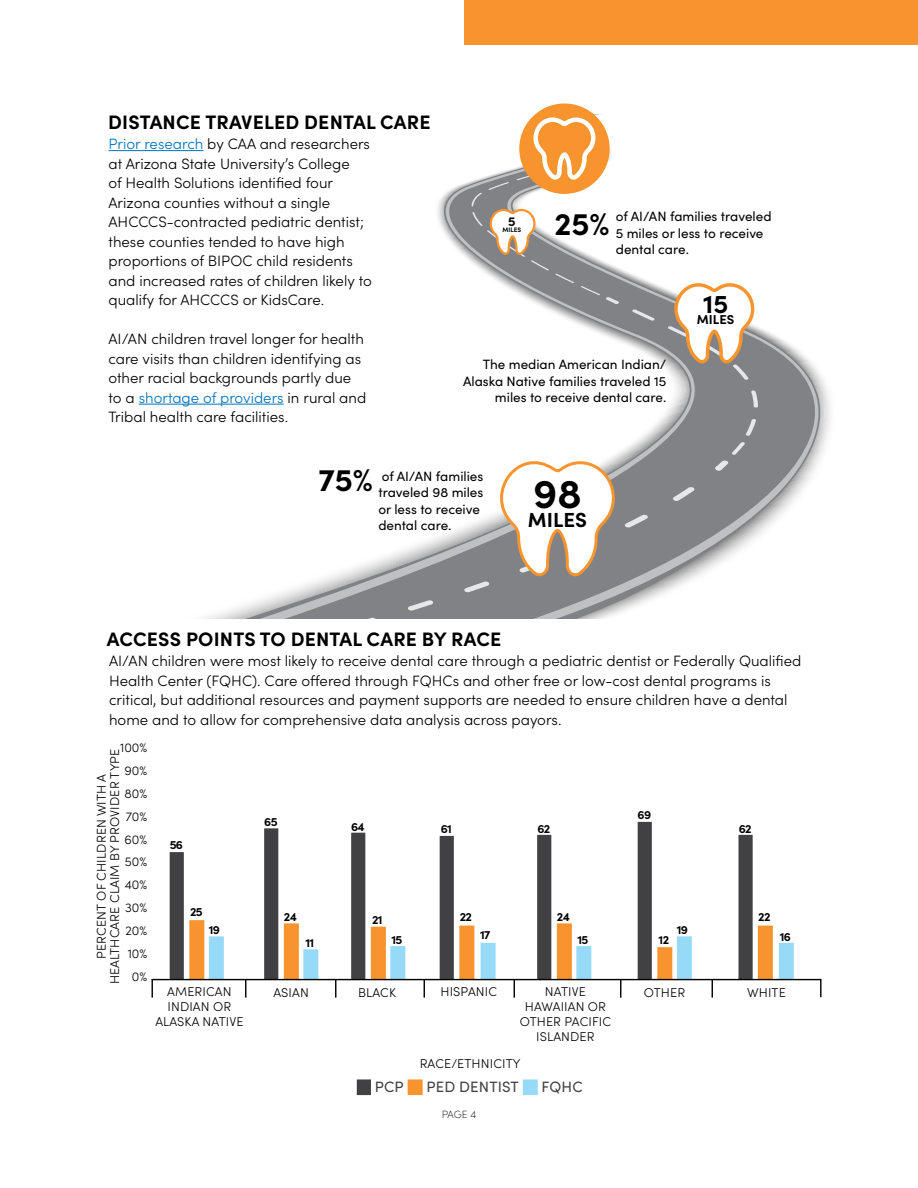
<style>
.page{position:relative;width:918px;height:1188px;background:#fff}
.page>*{position:absolute;margin:0;border:0;box-sizing:border-box;transform-origin:0 0}
.t1{font:700 40.8px "Sofia Pro";color:#000}
.t2{font:700 31.5px "Sofia Pro";color:#000}
.t3{font:700 25.8px "Sofia Pro";color:#000}
.t4{font:700 20.4px "Sofia Pro";color:#000}
.t5{font:700 19.5px "Sofia Pro";letter-spacing:.01em;color:#000}
.t6{font:300 15px/19.5px "Sofia Pro";color:#000}
.t7{font:15px "Sofia Pro";letter-spacing:.01em;color:#414042}
.t8{font:13.5px/16.5px "Sofia Pro";color:#000}
.t9{font:700 12.9px "Sofia Pro";color:#000}
.t10{font:300 12.75px/22.8px "Sofia Pro";letter-spacing:.01em;color:#000;text-align:center}
.t11{font:700 12px "Sofia Pro";letter-spacing:-.05em;color:#000}
.t12{font:200 10.5px "Sofia Pro";color:#000}
.t13{font:700 6.45px "Sofia Pro";color:#000}
.s1{color:#0073bd}
</style>
<div class="page">
<svg style="left:272px;top:114px;width:558px;height:505px"></svg>
<svg style="left:359px;top:617px;width:18px;height:2px"></svg>
<svg style="left:407px;top:466px;width:315px;height:145px;fill:#808285"></svg>
<svg style="left:715px;top:442px;width:30px;height:28px"></svg>
<hr style="left:109px;top:150px;width:94px;height:1px;background:#0073bd">
<hr style="left:139px;top:404px;width:145px;height:1px;background:#0073bd">
<div style="left:464px;top:0;width:454px;height:44px;background:#f7942d"></div>
<div style="left:519px;top:103px;width:91px;height:91px;background:#f7942d;border-radius:50%"></div>
<svg style="left:493px;top:448px;width:123px;height:130px"></svg>
<svg style="left:606px;top:273px;width:152px;height:163px"></svg>
<svg style="left:472px;top:108px;width:128px;height:187px"></svg>
<div style="left:189px;top:920px;width:15px;height:59px;background:#f7942d"></div>
<div style="left:284px;top:923px;width:15px;height:56px;background:#f7942d"></div>
<div style="left:557px;top:923px;width:15px;height:56px;background:#f7942d"></div>
<div style="left:371px;top:927px;width:15px;height:52px;background:#f7942d"></div>
<div style="left:459px;top:926px;width:15px;height:53px;background:#f7942d"></div>
<div style="left:758px;top:926px;width:15px;height:53px;background:#f7942d"></div>
<div style="left:657px;top:947px;width:15px;height:32px;background:#f7942d"></div>
<div style="left:209px;top:936px;width:15px;height:43px;background:#97daf8"></div>
<div style="left:677px;top:936px;width:15px;height:43px;background:#97daf8"></div>
<div style="left:481px;top:943px;width:15px;height:36px;background:#97daf8"></div>
<div style="left:303px;top:949px;width:15px;height:30px;background:#97daf8"></div>
<div style="left:390px;top:946px;width:15px;height:33px;background:#97daf8"></div>
<div style="left:576px;top:946px;width:15px;height:33px;background:#97daf8"></div>
<div style="left:779px;top:943px;width:15px;height:36px;background:#97daf8"></div>
<div style="left:170px;top:852px;width:14px;height:128px;background:#414042"></div>
<div style="left:264px;top:828px;width:14px;height:152px;background:#414042"></div>
<div style="left:351px;top:833px;width:14px;height:147px;background:#414042"></div>
<div style="left:440px;top:836px;width:14px;height:144px;background:#414042"></div>
<div style="left:537px;top:835px;width:14px;height:145px;background:#414042"></div>
<div style="left:738px;top:835px;width:15px;height:145px;background:#414042"></div>
<div style="left:638px;top:822px;width:14px;height:158px;background:#414042"></div>
<hr style="left:152px;top:979px;width:669px;height:1px;background:#000">
<svg style="left:152px;top:980px;width:1px;height:18px"></svg>
<svg style="left:245px;top:980px;width:1px;height:18px"></svg>
<svg style="left:335px;top:980px;width:1px;height:18px"></svg>
<svg style="left:424px;top:980px;width:1px;height:18px"></svg>
<svg style="left:514px;top:980px;width:1px;height:18px"></svg>
<svg style="left:620px;top:980px;width:1px;height:18px"></svg>
<svg style="left:712px;top:980px;width:1px;height:18px"></svg>
<svg style="left:820px;top:979px;width:2px;height:18px"></svg>
<div style="left:357px;top:1079px;width:14px;height:16px;background:#414042"></div>
<div style="left:408px;top:1079px;width:15px;height:16px;background:#f7942d"></div>
<div style="left:523px;top:1079px;width:15px;height:16px;background:#97daf8"></div>
<h3 class="t5" style="left:108px;top:107px;width:324px">DISTANCE TRAVELED DENTAL CARE</h3>
<p class="t6" style="left:109px;top:133px;width:265px"><span class="s1">Prior research</span> by CAA and researchers at Arizona State University’s College<br>of Health Solutions identified four Arizona counties without a single AHCCCS-contracted pediatric dentist; these counties tended to have high proportions of BIPOC child residents and increased rates of children likely to qualify for AHCCCS or KidsCare.</p>
<p class="t6" style="left:109px;top:328px;width:259px">AI/AN children travel longer for health care visits than children identifying as other racial backgrounds partly due to a <span class="s1">shortage of providers</span> in rural and Tribal health care facilities.</p>
<p class="t13" style="left:502px;top:225px;width:20px"><sup>5</sup>MILES</p>
<h2 class="t2" style="left:555px;top:200px;width:57px">25%</h2>
<p class="t8" style="left:616px;top:208px;width:157px">of AI/AN families traveled<br>5 miles or less to receive dental care.</p>
<h3 class="t3" style="left:703px;top:284px;width:26px">15</h3>
<p class="t9" style="left:697px;top:310px;width:39px">MILES</p>
<p class="t8" style="left:463px;top:356px;width:205px;text-align:right">The median American Indian/<br>Alaska Native families traveled 15 miles to receive dental care.</p>
<h2 class="t2" style="left:319px;top:456px;width:56px">75%</h2>
<p class="t8" style="left:378px;top:467px;width:107px">of AI/AN families traveled 98 miles or less to receive dental care.</p>
<h1 class="t1" style="left:533px;top:463px;width:50px">98</h1>
<h3 class="t4" style="left:528px;top:504px;width:61px">MILES</h3>
<h3 class="t5" style="left:107px;top:624px;width:396px">ACCESS POINTS TO DENTAL CARE BY RACE</h3>
<p class="t6" style="left:109px;top:651px;width:694px">AI/AN children were most likely to receive dental care through a pediatric dentist or Federally Qualified Health Center (FQHC). Care offered through FQHCs and other free or low-cost dental programs is critical, but additional resources and payment supports are needed to ensure children have a dental home and to allow for comprehensive data analysis across payors.</p>
<p class="t10" style="left:120px;top:736px;width:29px;text-align:right">100%<br>90%<br>80%<br>70%<br>60%<br>50%<br>40%<br>30%<br>20%<br>10%<br>0%</p>
<p class="t10" style="left:94px;top:984px;width:237px;line-height:13.5px;rotate:-90deg">PERCENT OF CHILDREN WITH A<br>HEALTHCARE CLAIM BY PROVIDER TYPE</p>
<p class="t11" style="left:170px;top:836px;width:15px">56</p>
<p class="t11" style="left:264px;top:813px;width:15px">65</p>
<p class="t11" style="left:638px;top:806px;width:15px">69</p>
<p class="t11" style="left:351px;top:817px;width:15px">64</p>
<p class="t11" style="left:441px;top:819px;width:13px">61</p>
<p class="t11" style="left:537px;top:819px;width:14px">62</p>
<p class="t11" style="left:739px;top:819px;width:14px">62</p>
<p class="t11" style="left:190px;top:903px;width:14px">25</p>
<p class="t11" style="left:284px;top:908px;width:15px">24</p>
<p class="t11" style="left:372px;top:911px;width:12px">21</p>
<p class="t11" style="left:460px;top:908px;width:14px">22</p>
<p class="t11" style="left:557px;top:908px;width:15px">24</p>
<p class="t11" style="left:758px;top:908px;width:14px">22</p>
<p class="t11" style="left:305px;top:933px;width:10px">11</p>
<p class="t11" style="left:391px;top:930px;width:12px">15</p>
<p class="t11" style="left:209px;top:921px;width:13px">19</p>
<p class="t11" style="left:677px;top:921px;width:13px">19</p>
<p class="t11" style="left:480px;top:926px;width:12px">17</p>
<p class="t11" style="left:577px;top:930px;width:12px">15</p>
<p class="t11" style="left:659px;top:930px;width:12px">12</p>
<p class="t11" style="left:780px;top:927px;width:13px">16</p>
<p class="t10" style="left:274px;top:980px;width:37px">ASIAN</p>
<p class="t10" style="left:358px;top:980px;width:39px">BLACK</p>
<p class="t10" style="left:441px;top:979px;width:58px">HISPANIC</p>
<p class="t10" style="left:644px;top:980px;width:43px">OTHER</p>
<p class="t10" style="left:747px;top:980px;width:40px">WHITE</p>
<p class="t10" style="left:155px;top:983px;width:90px;line-height:15px">AMERICAN<br>INDIAN OR<br>ALASKA NATIVE</p>
<p class="t10" style="left:520px;top:983px;width:93px;line-height:15px">NATIVE<br>HAWAIIAN OR<br>OTHER PACIFIC<br>ISLANDER</p>
<p class="t10" style="left:420px;top:1051px;width:102px">RACE/ETHNICITY</p>
<p class="t7" style="left:375px;top:1076px;width:30px">PCP</p>
<p class="t7" style="left:427px;top:1076px;width:94px">PED DENTIST</p>
<p class="t7" style="left:542px;top:1076px;width:43px">FQHC</p>
<p class="t12" style="left:442px;top:1106px;width:36px">PAGE 4</p>
</div>
